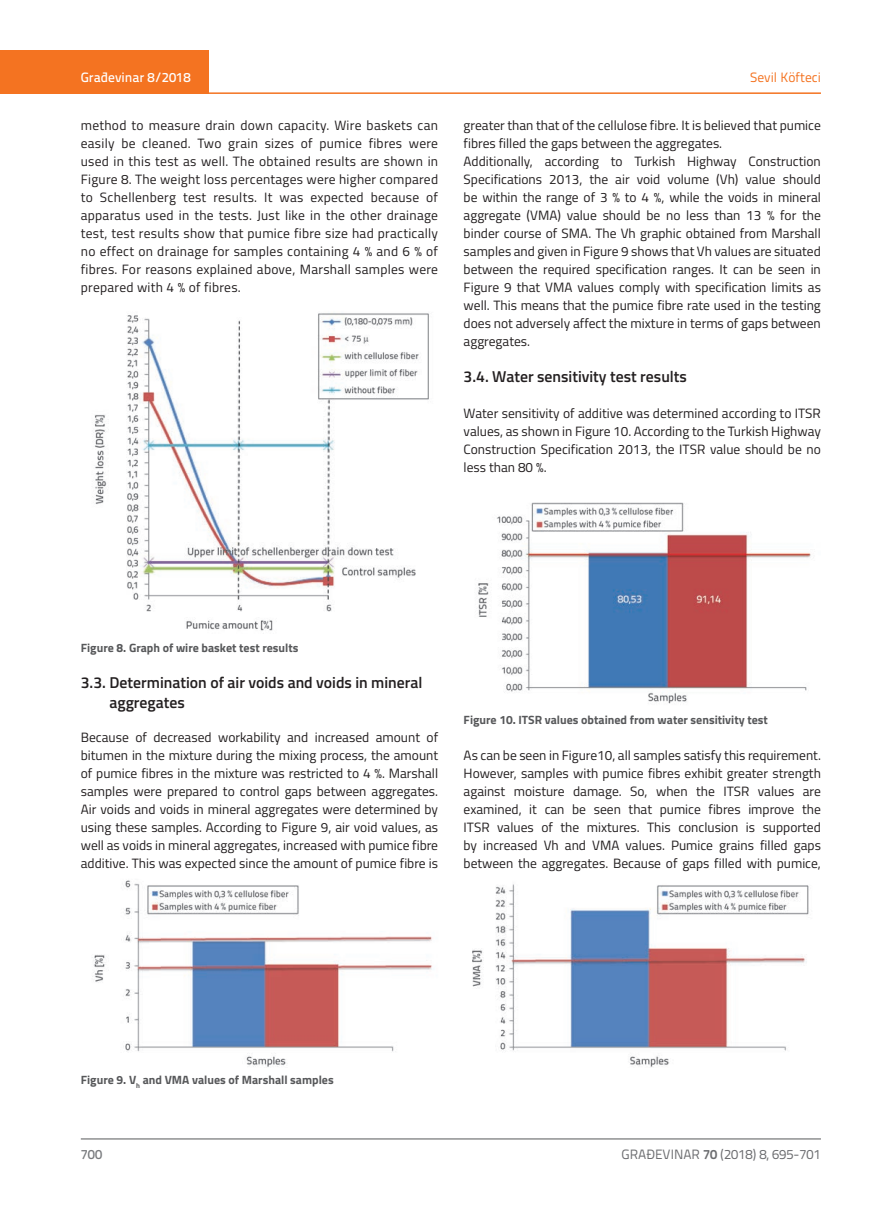
<style>
.page{position:relative;width:872px;height:1212px;background:#fff}
.page>*{position:absolute;margin:0;border:0;box-sizing:border-box;transform-origin:0 0}
.t1{font:600 15.75px/19.5px "Titillium";color:#231f20}
.t2{font:13.5px/18px "Titillium";color:#231f20;text-align:justify}
.t3{font:13.5px "Titillium Text 22 L";color:#6c6d70}
.t4{font:500 13.5px "Titillium Text 22 L";color:#fff}
.t5{font:13.5px "Titillium Text 22 L";color:#f47321}
.t6{font:500 13.5px "Titillium Text 22 L";color:#787a7d}
.t7{font:700 12px "Titillium";color:#57585a}
.s1{font-weight:700}
</style>
<div class="page">
<div style="left:0;top:50px;width:208px;height:44px;background:#f47321"></div>
<hr style="left:0;top:92px;width:821px;height:2px;background:#f47321">
<hr style="left:81px;top:1139px;width:740px;height:1px;background:#57585a">
<img style="left:93px;top:313px;width:336px;height:318px">
<img style="left:92px;top:880px;width:717px;height:187px">
<img style="left:478px;top:502px;width:333px;height:202px">
<p class="t4" style="left:81px;top:67px;width:111px">Građevinar 8/2018</p>
<p class="t2" style="left:81px;top:115px;width:359px">method to measure drain down capacity. Wire baskets can easily be cleaned. Two grain sizes of pumice fibres were used in this test as well. The obtained results are shown in Figure 8. The weight loss percentages were higher compared to Schellenberg test results. It was expected because of apparatus used in the tests. Just like in the other drainage test, test results show that pumice fibre size had practically no effect on drainage for samples containing 4 % and 6 % of fibres. For reasons explained above, Marshall samples were prepared with 4 % of fibres.</p>
<p class="t5" style="left:750px;top:68px;width:72px">Sevil Köfteci</p>
<p class="t2" style="left:463px;top:115px;width:359px;text-align:left">greater than that of the cellulose fibre. It is believed that pumice fibres filled the gaps between the aggregates.<br>Additionally, according to Turkish Highway Construction Specifications 2013, the air void volume (Vh) value should be within the range of 3 % to 4 %, while the voids in mineral aggregate (VMA) value should be no less than 13 % for the binder course of SMA. The Vh graphic obtained from Marshall samples and given in Figure 9 shows that Vh values are situated between the required specification ranges. It can be seen in Figure 9 that VMA values comply with specification limits as well. This means that the pumice fibre rate used in the testing does not adversely affect the mixture in terms of gaps between aggregates.</p>
<p class="t1" style="left:463px;top:366px;width:225px">3.4. Water sensitivity test results</p>
<p class="t2" style="left:463px;top:403px;width:359px">Water sensitivity of additive was determined according to ITSR values, as shown in Figure 10. According to the Turkish Highway Construction Specification 2013, the ITSR value should be no less than 80 %.</p>
<p class="t7" style="left:81px;top:639px;width:219px">Figure 8. Graph of wire basket test results</p>
<p class="t1" style="left:109px;top:672px;width:314px;text-indent:-29px">3.3. Determination of air voids and voids in mineral aggregates</p>
<p class="t2" style="left:81px;top:728px;width:359px">Because of decreased workability and increased amount of bitumen in the mixture during the mixing process, the amount of pumice fibres in the mixture was restricted to 4 %. Marshall samples were prepared to control gaps between aggregates.<br>Air voids and voids in mineral aggregates were determined by using these samples. According to Figure 9, air void values, as well as voids in mineral aggregates, increased with pumice fibre additive. This was expected since the amount of pumice fibre is</p>
<p class="t7" style="left:463px;top:711px;width:306px">Figure 10. ITSR values obtained from water sensitivity test</p>
<p class="t2" style="left:463px;top:746px;width:359px">As can be seen in Figure10, all samples satisfy this requirement.<br>However, samples with pumice fibres exhibit greater strength against moisture damage. So, when the ITSR values are examined, it can be seen that pumice fibres improve the ITSR values of the mixtures. This conclusion is supported by increased Vh and VMA values. Pumice grains filled gaps between the aggregates. Because of gaps filled with pumice,</p>
<p class="t7" style="left:81px;top:1071px;width:254px">Figure 9. V<sub>h</sub> and VMA values of Marshall samples</p>
<p class="t6" style="left:81px;top:1144px;width:23px">700</p>
<p class="t3" style="left:621px;top:1144px;width:201px">GRAĐEVINAR <span class="s1">70</span> (2018) 8, 695-701</p>
</div>
